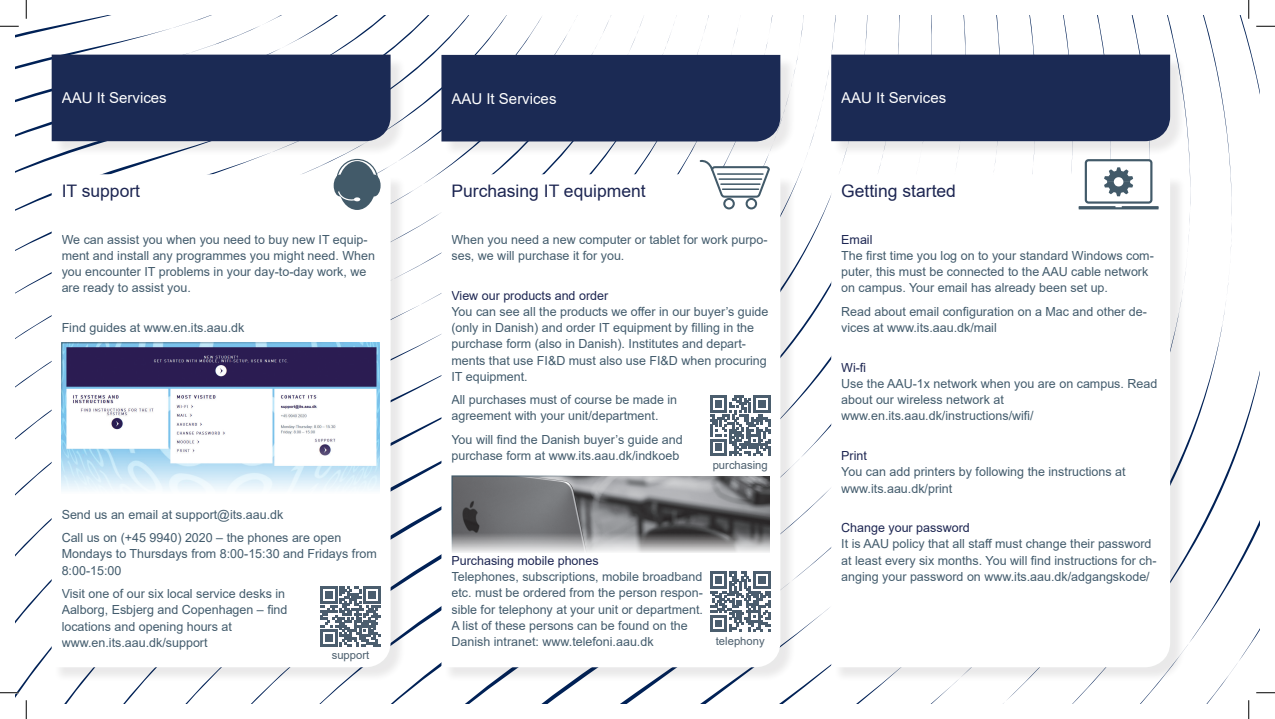
<style>
.page{position:relative;width:1275px;height:719px;background:#fff}
.page>*{position:absolute;margin:0;border:0;box-sizing:border-box;transform-origin:0 0}
.t1{font:17.5px "Arial";color:#1d2652}
.t2{font:15px "Arial";color:#fff}
.t3{font:12.5px/16.2px "Arial";color:#435c6d}
.t4{font:12.5px "Arial";color:#1d2652}
.t5{font:11.25px "Arial";color:#4c5f6e}
</style>
<div class="page">
<svg style="left:16px;top:164px;width:225px;height:72px"></svg>
<div style="left:833px;top:176px;width:353px;height:506px;background:#f3f3f3"></div>
<div style="left:826px;top:169px;width:349px;height:503px;background:#fff"></div>
<div style="left:443px;top:176px;width:353px;height:506px;background:#f3f3f3"></div>
<div style="left:436px;top:169px;width:349px;height:503px;background:#fff"></div>
<div style="left:54px;top:176px;width:352px;height:506px;background:#f6f6f6"></div>
<div style="left:47px;top:169px;width:349px;height:503px;background:#fff"></div>
<div style="left:54px;top:56px;width:352px;height:101px;background:#f8f8f8"></div>
<div style="left:443px;top:57px;width:353px;height:100px;background:#231f20;opacity:.1"></div>
<svg style="left:436px;top:50px;width:349px;height:96px;background:#364368"></svg>
<div style="left:833px;top:56px;width:353px;height:101px;background:#231f20;opacity:.1"></div>
<svg style="left:826px;top:50px;width:349px;height:96px;background:#364368"></svg>
<svg style="left:320px;top:586px;width:61px;height:60px"></svg>
<div style="left:339px;top:161px;width:37px;height:49px;background:#425a69;border-radius:50%"></div>
<div style="left:336px;top:159px;width:42px;height:43px;border:1px solid #425a69;border-radius:50%"></div>
<div style="left:334px;top:175px;width:12px;height:21px;background:#425a69;border-radius:50%"></div>
<div style="left:368px;top:175px;width:13px;height:21px;background:#425a69;border-radius:50%"></div>
<svg style="left:337px;top:191px;width:23px;height:10px"></svg>
<svg style="left:699px;top:159px;width:71px;height:40px"></svg>
<div style="left:724px;top:199px;width:10px;height:9px;background:#fff;border-radius:50%"></div>
<div style="left:723px;top:198px;width:12px;height:11px;border:2px solid #425a69;border-radius:50%"></div>
<div style="left:747px;top:199px;width:9px;height:9px;background:#fff;border-radius:50%"></div>
<div style="left:746px;top:198px;width:11px;height:11px;border:2px solid #425a69;border-radius:50%"></div>
<div style="left:1086px;top:160px;width:65px;height:42px;background:#fff;border-radius:3px"></div>
<div style="left:1085px;top:159px;width:67px;height:45px;border:2px solid #425a69;border-radius:3px"></div>
<hr style="left:1079px;top:207px;width:79px;height:2px;background:#425a69">
<hr style="left:1079px;top:206px;width:36px;height:2px;background:#425a69">
<hr style="left:1122px;top:206px;width:36px;height:2px;background:#425a69">
<svg style="left:1104px;top:167px;width:29px;height:29px"></svg>
<svg style="left:710px;top:571px;width:60px;height:61px"></svg>
<svg style="left:710px;top:395px;width:60px;height:61px"></svg>
<img style="left:63px;top:344px;width:316px;height:150px">
<img style="left:453px;top:477px;width:315px;height:74px">
<div style="left:451px;top:475px;width:319px;height:78px;border:1px solid #425a69"></div>
<svg style="left:1256px;top:25px;width:19px;height:2px"></svg>
<svg style="left:0;top:692px;width:19px;height:1px"></svg>
<svg style="left:1256px;top:692px;width:19px;height:1px"></svg>
<svg style="left:0;top:0;width:396px;height:164px"></svg>
<svg style="left:25px;top:700px;width:2px;height:19px"></svg>
<svg style="left:1248px;top:0;width:1px;height:19px"></svg>
<svg style="left:1248px;top:700px;width:1px;height:19px"></svg>
<p class="t2" style="left:62px;top:88px;width:107px">AAU It Services</p>
<p class="t2" style="left:451px;top:88px;width:107px">AAU It Services</p>
<p class="t2" style="left:841px;top:88px;width:107px">AAU It Services</p>
<h1 class="t1" style="left:62px;top:179px;width:80px">IT support</h1>
<p class="t3" style="left:62px;top:231px;width:315px">We can assist you when you need to buy new IT equip&shy;ment and install any programmes you might need. When you encounter IT problems in your day-to-day work, we are ready to assist you.</p>
<p class="t3" style="left:62px;top:319px;width:184px">Find guides at www.en.its.aau.dk</p>
<p class="t3" style="left:62px;top:502px;width:281px;line-height:23.4px">Send us an email at support@its.aau.dk<br>Call us on (+45 9940) 2020 – the phones are open</p>
<p class="t3" style="left:62px;top:546px;width:317px">Mondays to Thursdays from 8:00-15:30 and Fridays from<br>8:00-15:00</p>
<p class="t3" style="left:62px;top:585px;width:227px">Visit one of our six local service desks in Aalborg, Esbjerg and Copenhagen – find locations and opening hours at www.en.its.aau.dk/support</p>
<p class="t5" style="left:332px;top:647px;width:39px">support</p>
<h1 class="t1" style="left:451px;top:179px;width:196px">Purchasing IT equipment</h1>
<p class="t3" style="left:451px;top:231px;width:318px">When you need a new computer or tablet for work purpo&shy;ses, we will purchase it for you.</p>
<p class="t4" style="left:451px;top:286px;width:158px">View our products and order</p>
<p class="t3" style="left:451px;top:303px;width:319px">You can see all the products we offer in our buyer’s guide (only in Danish) and order IT equipment by filling in the purchase form (also in Danish). Institutes and depart&shy;ments that use FI&amp;D must also use FI&amp;D when procuring IT equipment.</p>
<p class="t3" style="left:451px;top:391px;width:227px">All purchases must of course be made in agreement with your unit/department.</p>
<p class="t3" style="left:451px;top:431px;width:233px">You will find the Danish buyer’s guide and purchase form at www.its.aau.dk/indkoeb</p>
<p class="t5" style="left:713px;top:457px;width:57px">purchasing</p>
<p class="t4" style="left:451px;top:551px;width:149px">Purchasing mobile phones</p>
<p class="t3" style="left:451px;top:568px;width:253px">Telephones, subscriptions, mobile broadband etc. must be ordered from the person respon&shy;sible for telephony at your unit or department.<br>A list of these persons can be found on the Danish intranet: www.telefoni.aau.dk</p>
<p class="t5" style="left:716px;top:633px;width:50px">telephony</p>
<h1 class="t1" style="left:841px;top:179px;width:116px">Getting started</h1>
<p class="t4" style="left:841px;top:231px;width:33px">Email</p>
<p class="t3" style="left:841px;top:247px;width:314px">The first time you log on to your standard Windows com&shy;puter, this must be connected to the AAU cable network on campus. Your email has already been set up.</p>
<p class="t3" style="left:841px;top:303px;width:307px">Read about email configuration on a Mac and other de&shy;vices at www.its.aau.dk/mail</p>
<p class="t4" style="left:841px;top:359px;width:26px">Wi-fi</p>
<p class="t3" style="left:841px;top:375px;width:318px">Use the AAU-1x network when you are on campus. Read about our wireless network at www.en.its.aau.dk/instructions/wifi/</p>
<p class="t4" style="left:841px;top:447px;width:27px">Print</p>
<p class="t3" style="left:841px;top:464px;width:286px">You can add printers by following the instructions at www.its.aau.dk/print</p>
<p class="t4" style="left:841px;top:519px;width:130px">Change your password</p>
<p class="t3" style="left:841px;top:536px;width:317px">It is AAU policy that all staff must change their password at least every six months. You will find instructions for ch&shy;anging your password on www.its.aau.dk/adgangskode/</p>
</div>
